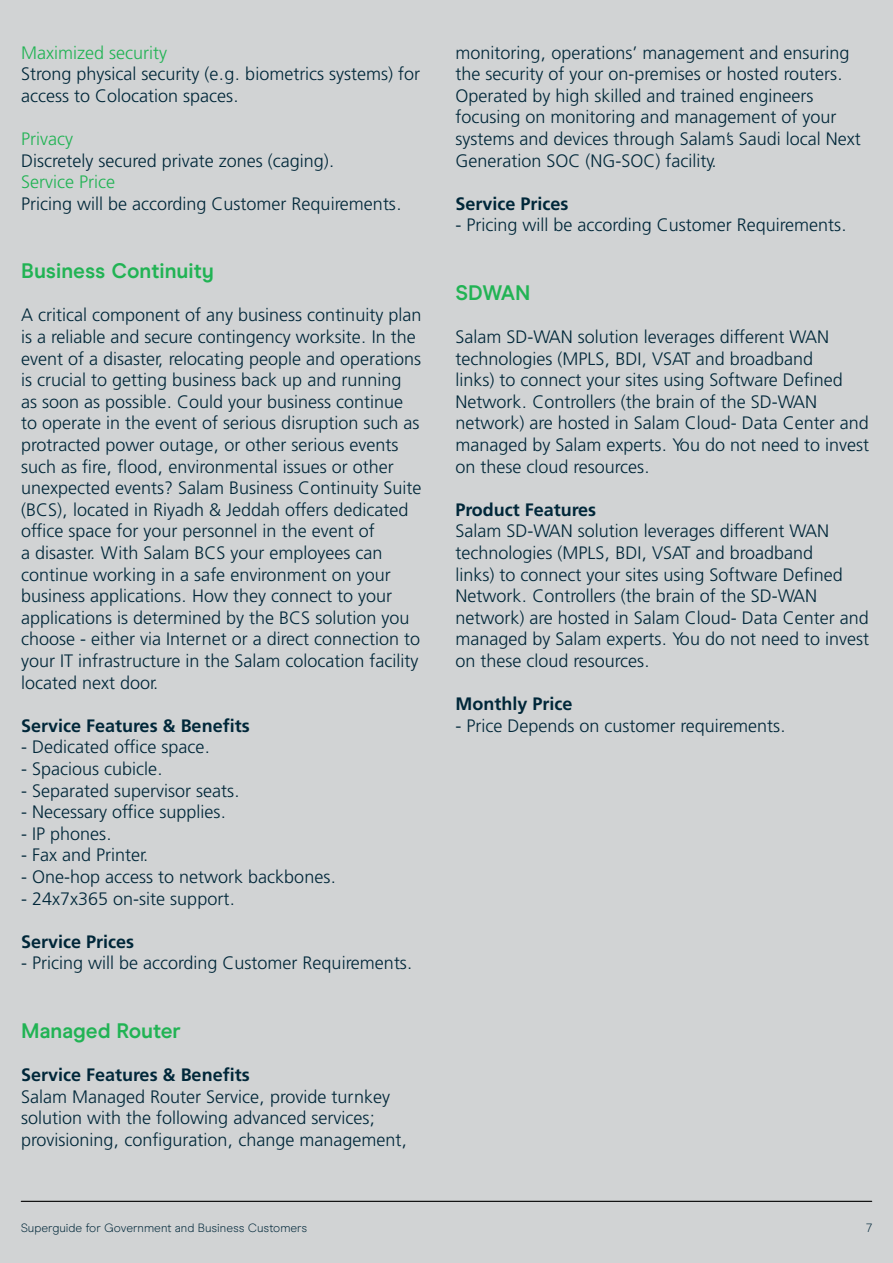
<style>
.page{position:relative;width:893px;height:1263px;background:#d1d3d4}
.page>*{position:absolute;margin:0;border:0;box-sizing:border-box;transform-origin:0 0}
.t1{font:700 21px "Modern Era";color:#21b354}
.t2{font:300 18px/21.6px "Frutiger LT Arabic 45";color:#002739}
.t3{font:700 18px "Frutiger LT Arabic 65";color:#002739}
.t4{font:300 18px "Frutiger LT Arabic 45";color:#21b354}
.t5{font:300 12px "Modern Era";color:#002739}
</style>
<div class="page">
<hr style="left:21px;top:1201px;width:851px;height:1px;background:#000">
<p class="t4" style="left:21px;top:38px;width:147px">Maximized security</p>
<p class="t2" style="left:21px;top:63px;width:401px">Strong physical security (e.g. biometrics systems) for access to Colocation spaces.</p>
<p class="t4" style="left:21px;top:125px;width:53px">Privacy</p>
<p class="t2" style="left:21px;top:149px;width:315px">Discretely secured private zones (caging).</p>
<p class="t4" style="left:21px;top:168px;width:95px">Service Price</p>
<p class="t2" style="left:21px;top:192px;width:382px">Pricing will be according Customer Requirements.</p>
<p class="t1" style="left:21px;top:258px;width:194px">Business Continuity</p>
<p class="t2" style="left:21px;top:304px;width:402px">A critical component of any business continuity plan is a reliable and secure contingency worksite. In the event of a disaster, relocating people and operations is crucial to getting business back up and running as soon as possible. Could your business continue to operate in the event of serious disruption such as protracted power outage, or other serious events such as fire, flood, environmental issues or other unexpected events? Salam Business Continuity Suite (BCS), located in Riyadh &amp; Jeddah offers dedicated office space for your personnel in the event of<br>a disaster. With Salam BCS your employees can continue working in a safe environment on your business applications. How they connect to your applications is determined by the BCS solution you choose - either via Internet or a direct connection to your IT infrastructure in the Salam colocation facility located next door.</p>
<p class="t3" style="left:21px;top:711px;width:230px">Service Features &amp; Benefits</p>
<p class="t2" style="left:21px;top:736px;width:191px">- Dedicated office space.</p>
<p class="t2" style="left:21px;top:758px;width:143px">- Spacious cubicle.</p>
<p class="t2" style="left:21px;top:779px;width:220px">- Separated supervisor seats.</p>
<p class="t2" style="left:21px;top:801px;width:207px">- Necessary office supplies.</p>
<p class="t2" style="left:21px;top:822px;width:92px">- IP phones.</p>
<p class="t2" style="left:21px;top:844px;width:129px">- Fax and Printer.</p>
<p class="t2" style="left:21px;top:866px;width:316px">- One-hop access to network backbones.</p>
<p class="t2" style="left:21px;top:887px;width:215px">- 24x7x365 on-site support.</p>
<p class="t3" style="left:21px;top:927px;width:115px">Service Prices</p>
<p class="t2" style="left:21px;top:952px;width:393px">- Pricing will be according Customer Requirements.</p>
<p class="t1" style="left:21px;top:1018px;width:161px">Managed Router</p>
<p class="t3" style="left:21px;top:1060px;width:230px">Service Features &amp; Benefits</p>
<p class="t2" style="left:21px;top:1085px;width:387px">Salam Managed Router Service, provide turnkey solution with the following advanced services; provisioning, configuration, change management,</p>
<p class="t2" style="left:455px;top:41px;width:407px">monitoring, operations’ management and ensuring the security of your on-premises or hosted routers.<br>Operated by high skilled and trained engineers focusing on monitoring and management of your systems and devices through Salam’s Saudi local Next Generation SOC (NG-SOC) facility.</p>
<p class="t3" style="left:455px;top:189px;width:115px">Service Prices</p>
<p class="t2" style="left:455px;top:214px;width:393px">- Pricing will be according Customer Requirements.</p>
<p class="t1" style="left:455px;top:280px;width:77px">SDWAN</p>
<p class="t2" style="left:455px;top:326px;width:415px">Salam SD-WAN solution leverages different WAN technologies (MPLS, BDI, VSAT and broadband<br>links) to connect your sites using Software Defined Network. Controllers (the brain of the SD-WAN network) are hosted in Salam Cloud- Data Center and managed by Salam experts. You do not need to invest on these cloud resources.</p>
<p class="t3" style="left:455px;top:495px;width:142px">Product Features</p>
<p class="t2" style="left:455px;top:520px;width:415px">Salam SD-WAN solution leverages different WAN technologies (MPLS, BDI, VSAT and broadband<br>links) to connect your sites using Software Defined Network. Controllers (the brain of the SD-WAN network) are hosted in Salam Cloud- Data Center and managed by Salam experts. You do not need to invest on these cloud resources.</p>
<p class="t3" style="left:455px;top:689px;width:119px">Monthly Price</p>
<p class="t2" style="left:455px;top:714px;width:332px">- Price Depends on customer requirements.</p>
<p class="t5" style="left:21px;top:1221px;width:288px">Superguide for Government and Business Customers</p>
<p class="t5" style="left:866px;top:1221px;width:8px">7</p>
</div>
